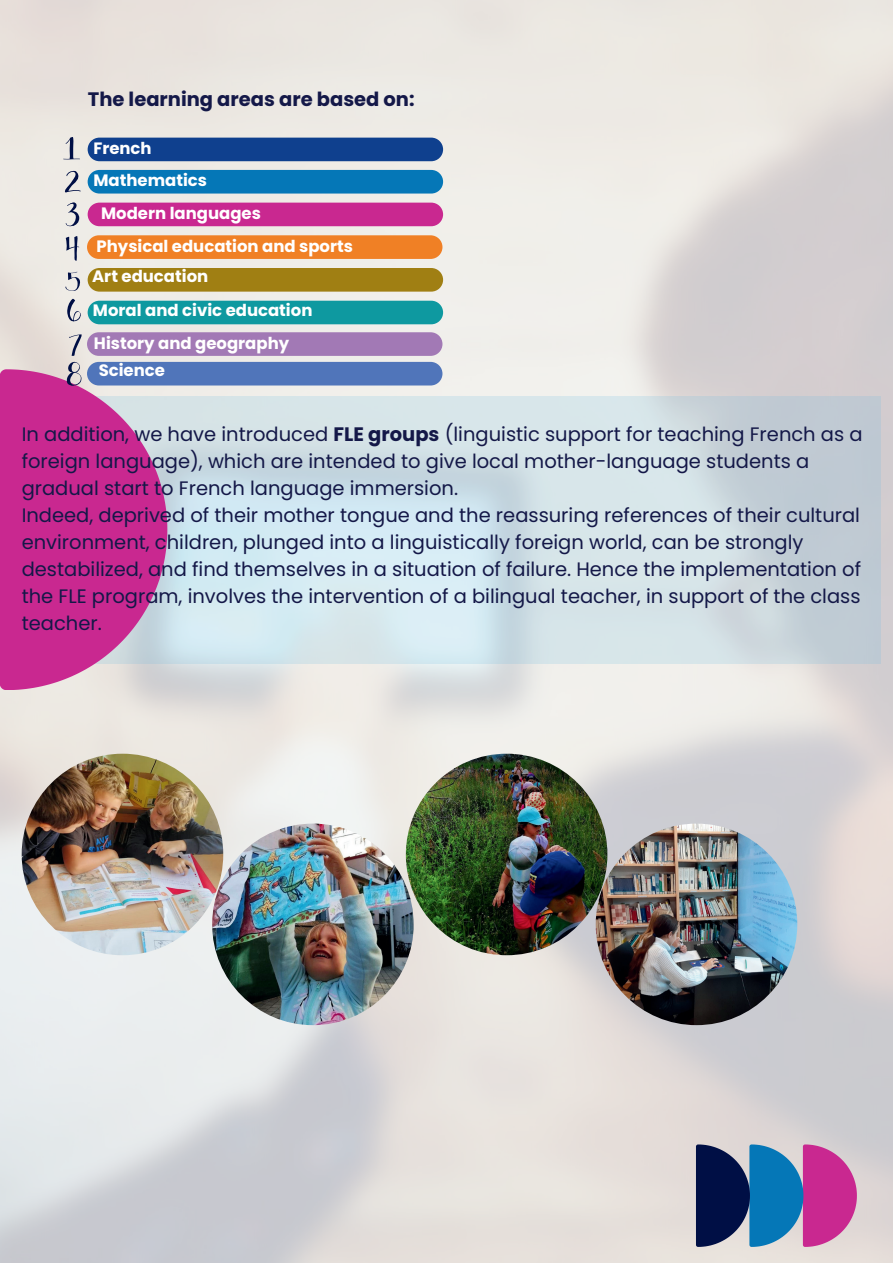
<style>
.page{position:relative;width:893px;height:1264px;background:#fff}
.page>*{position:absolute;margin:0;border:0;box-sizing:border-box;transform-origin:0 0}
.t1{font:19.5px/27px "Poppins";color:#141848}
.t2{font:700 19.5px "Poppins";color:#141848}
.t3{font:700 16.5px/32.7px "Poppins";color:#fff}
.t4{font:700 16.35px "Poppins";color:#fff}
.s1{font-weight:700}
</style>
<div class="page">
<img style="left:0;top:0;width:892px;height:1262px">
<svg style="left:696px;top:1144px;width:160px;height:102px;background:#625792"></svg>
<svg style="left:167px;top:396px;width:713px;height:268px;background:#cfdfe6"></svg>
<svg style="left:0;top:369px;width:167px;height:321px;background:#cb499e"></svg>
<img style="left:22px;top:753px;width:201px;height:202px;border-radius:50%">
<img style="left:212px;top:823px;width:201px;height:202px;border-radius:50%">
<img style="left:406px;top:753px;width:201px;height:202px;border-radius:50%">
<img style="left:595px;top:823px;width:202px;height:202px;border-radius:50%">
<div style="left:88px;top:138px;width:355px;height:23px;background:#0f408e;border-radius:12px"></div>
<div style="left:88px;top:170px;width:355px;height:23px;background:#0577b7;border-radius:12px"></div>
<div style="left:88px;top:203px;width:355px;height:23px;background:#c92890;border-radius:12px"></div>
<div style="left:87px;top:235px;width:355px;height:24px;background:#f08025;border-radius:12px"></div>
<div style="left:88px;top:268px;width:355px;height:23px;background:#a07f13;border-radius:12px"></div>
<div style="left:88px;top:301px;width:355px;height:23px;background:#0e99a0;border-radius:12px"></div>
<div style="left:87px;top:332px;width:355px;height:24px;background:#a279b5;border-radius:12px"></div>
<div style="left:87px;top:362px;width:355px;height:23px;background:#5075ba;border-radius:12px"></div>
<svg style="left:63px;top:137px;width:17px;height:22px"></svg>
<svg style="left:65px;top:171px;width:16px;height:21px"></svg>
<svg style="left:66px;top:203px;width:13px;height:23px"></svg>
<svg style="left:66px;top:236px;width:13px;height:25px"></svg>
<svg style="left:65px;top:272px;width:15px;height:19px"></svg>
<svg style="left:67px;top:299px;width:14px;height:22px"></svg>
<svg style="left:69px;top:334px;width:13px;height:22px"></svg>
<svg style="left:67px;top:362px;width:14px;height:23px"></svg>
<p class="t2" style="left:88px;top:87px;width:328px">The learning areas are based on:</p>
<p class="t4" style="left:93px;top:139px;width:60px">French</p>
<p class="t3" style="left:93px;top:164px;width:261px">Mathematics<br>Modern languages<br>Physical education and sports</p>
<p class="t3" style="left:92px;top:260px;width:222px;line-height:33.3px">Art education<br>Moral and civic education<br>History and geography</p>
<p class="t3" style="left:99px;top:354px;width:68px">Science</p>
<p class="t1" style="left:22px;top:421px;width:842px">In addition, we have introduced <span class="s1">FLE groups</span> (linguistic support for teaching French as a foreign language), which are intended to give local mother-language students a gradual start to French language immersion.<br>Indeed, deprived of their mother tongue and the reassuring references of their cultural environment, children, plunged into a linguistically foreign world, can be strongly destabilized, and find themselves in a situation of failure. Hence the implementation of the FLE program, involves the intervention of a bilingual teacher, in support of the class teacher.</p>
</div>
